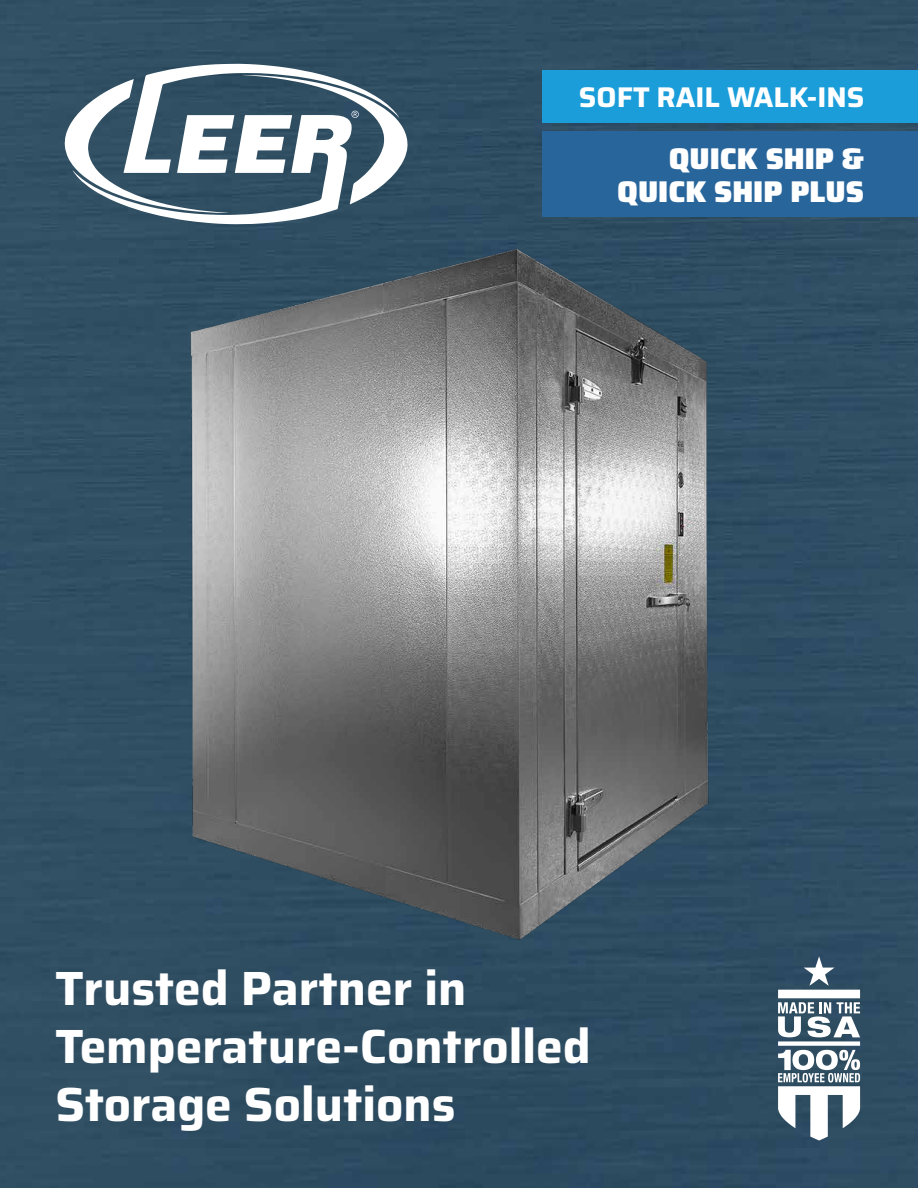
<style>
.page{position:relative;width:918px;height:1188px;background:#2f4e63}
.page>*{position:absolute;margin:0;border:0;box-sizing:border-box;transform-origin:0 0}
.t1{font:700 48px/57.6px "Saira";color:#fff}
.t2{font:900 30px/33px "Saira";color:#fff;text-align:right}
.t3{font:700 28.5px "Saira";color:#fff}
</style>
<div class="page">
<div style="left:543px;top:70px;width:375px;height:53px;background:#1a9dd9"></div>
<svg style="left:778px;top:956px;width:82px;height:184px"></svg>
<img style="left:145px;top:221px;width:602px;height:738px">
<svg style="left:64px;top:64px;width:344px;height:160px"></svg>
<div style="left:543px;top:132px;width:375px;height:85px;background:#28659b"></div>
<p class="t3" style="left:579px;top:74px;width:287px">SOFT RAIL WALK-INS</p>
<p class="t2" style="left:617px;top:142px;width:248px">QUICK SHIP &amp;<br>QUICK SHIP PLUS</p>
<p class="t1" style="left:55px;top:959px;width:537px">Trusted Partner in<br>Temperature-Controlled<br>Storage Solutions</p>
</div>
